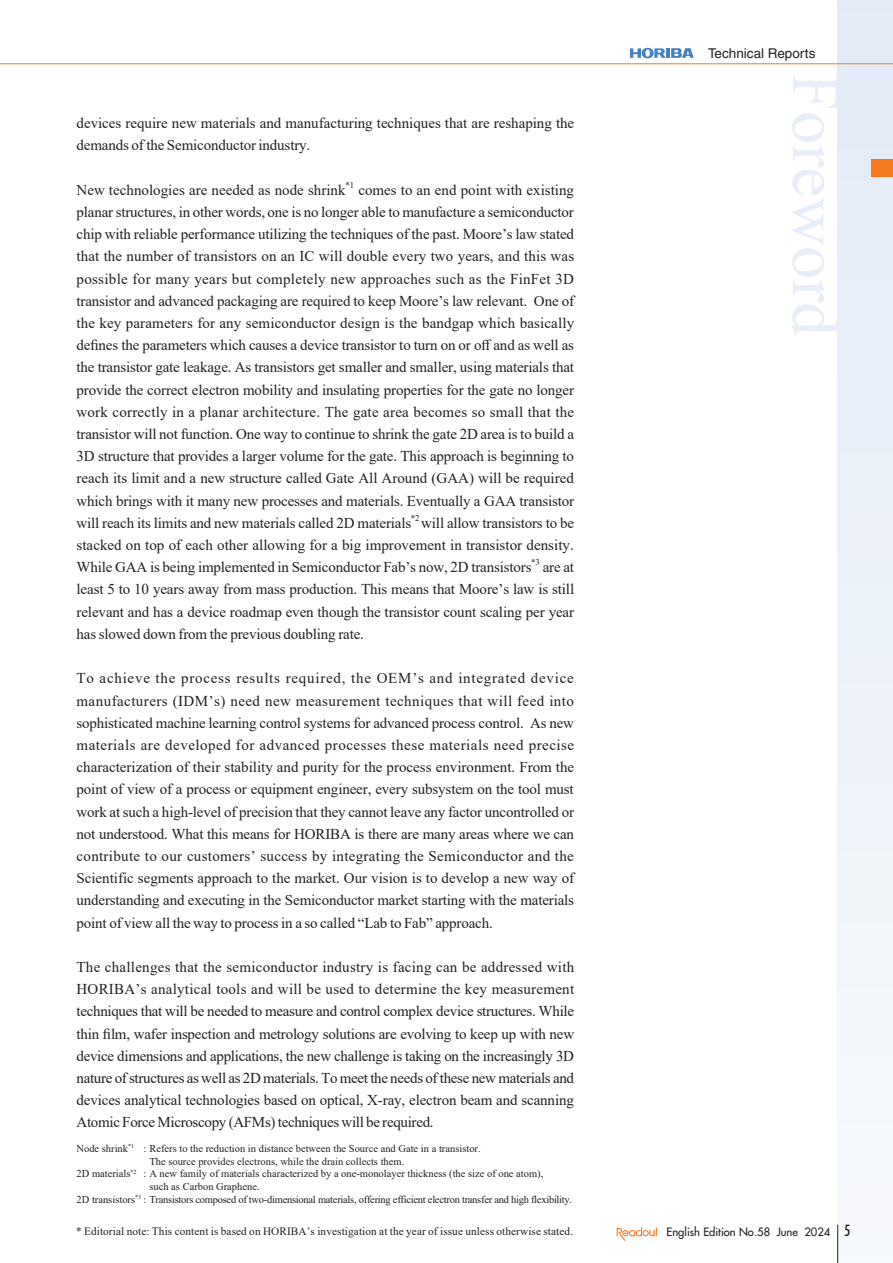
<style>
.page{position:relative;width:893px;height:1263px;background:#fff}
.page>*{position:absolute;margin:0;border:0;box-sizing:border-box;transform-origin:0 0}
.t1{font:67.5px "Times New Roman";color:#e8eef8}
.t2{font:15px/22.2px "Times New Roman";letter-spacing:-.01em;color:#231f20;text-align:justify}
.t3{font:13.5px "Helvetica LT Std";color:#231f20}
.t4{font:11.25px "Times New Roman";letter-spacing:.01em;color:#231f20}
.t5{font:500 11.25px "Futura Std";color:#231f20}
.t6{font:10.5px "Times New Roman";color:#231f20}
.t7{font:10.5px "Times New Roman";letter-spacing:-.025em;color:#231f20}
.t8{font:8.7px "Times New Roman";color:#231f20}
.s1{font-weight:400;font-stretch:condensed;font-size:15px}
</style>
<div class="page">
<div style="left:838px;top:0;width:55px;height:1263px;background:#ecf2f9"></div>
<hr style="left:0;top:63px;width:893px;height:1px;background:#f47921">
<svg style="left:630px;top:48px;width:64px;height:10px"></svg>
<hr style="left:837px;top:1225px;width:1px;height:38px;background:#231f20">
<svg style="left:617px;top:1227px;width:41px;height:14px"></svg>
<div style="left:872px;top:160px;width:21px;height:17px;background:#f47921"></div>
<p class="t2" style="left:77px;top:112px;width:499px">devices require new materials and manufacturing techniques that are reshaping the demands of the Semiconductor industry.</p>
<p class="t2" style="left:77px;top:178px;width:271px">New technologies are needed as node shrink</p>
<p class="t8" style="left:345px;top:179px;width:10px">*1</p>
<p class="t2" style="left:77px;top:178px;width:499px;text-indent:282px">comes to an end point with existing planar structures, in other words, one is no longer able to manufacture a semiconductor chip with reliable performance utilizing the techniques of the past. Moore’s law stated that the number of transistors on an IC will double every two years, and this was possible for many years but completely new approaches such as the FinFet 3D transistor and advanced packaging are required to keep Moore’s law relevant. One of the key parameters for any semiconductor design is the bandgap which basically defines the parameters which causes a device transistor to turn on or off and as well as the transistor gate leakage. As transistors get smaller and smaller, using materials that provide the correct electron mobility and insulating properties for the gate no longer work correctly in a planar architecture. The gate area becomes so small that the transistor will not function. One way to continue to shrink the gate 2D area is to build a 3D structure that provides a larger volume for the gate. This approach is beginning to reach its limit and a new structure called Gate All Around (GAA) will be required which brings with it many new processes and materials. Eventually a GAA transistor will reach its limits and new materials called 2D materials</p>
<p class="t8" style="left:411px;top:512px;width:10px">*2</p>
<p class="t2" style="left:77px;top:511px;width:499px;text-indent:345px">will allow transistors to be stacked on top of each other allowing for a big improvement in transistor density.<br>While GAA is being implemented in Semiconductor Fab’s now, 2D transistors</p>
<p class="t8" style="left:531px;top:556px;width:10px">*3</p>
<p class="t2" style="left:77px;top:556px;width:499px;text-indent:466px">are at least 5 to 10 years away from mass production. This means that Moore’s law is still relevant and has a device roadmap even though the transistor count scaling per year has slowed down from the previous doubling rate.</p>
<p class="t2" style="left:77px;top:667px;width:499px">To achieve the process results required, the OEM’s and integrated device manufacturers (IDM’s) need new measurement techniques that will feed into sophisticated machine learning control systems for advanced process control. As new materials are developed for advanced processes these materials need precise characterization of their stability and purity for the process environment. From the point of view of a process or equipment engineer, every subsystem on the tool must work at such a high-level of precision that they cannot leave any factor uncontrolled or not understood. What this means for HORIBA is there are many areas where we can contribute to our customers’ success by integrating the Semiconductor and the Scientific segments approach to the market. Our vision is to develop a new way of understanding and executing in the Semiconductor market starting with the materials point of view all the way to process in a so called “Lab to Fab” approach.</p>
<p class="t2" style="left:77px;top:955px;width:499px">The challenges that the semiconductor industry is facing can be addressed with HORIBA’s analytical tools and will be used to determine the key measurement techniques that will be needed to measure and control complex device structures. While thin film, wafer inspection and metrology solutions are evolving to keep up with new device dimensions and applications, the new challenge is taking on the increasingly 3D nature of structures as well as 2D materials. To meet the needs of these new materials and devices analytical technologies based on optical, X-ray, electron beam and scanning Atomic Force Microscopy (AFMs) techniques will be required.</p>
<p class="t6" style="left:77px;top:1141px;width:59px">Node shrink<sup>*1</sup></p>
<p class="t6" style="left:77px;top:1166px;width:62px">2D materials<sup>*2</sup></p>
<p class="t7" style="left:77px;top:1192px;width:497px">2D transistors<sup>*3</sup> : Transistors composed of two-dimensional materials, offering efficient electron transfer and high flexibility.</p>
<p class="t6" style="left:144px;top:1141px;width:339px">: Refers to the reduction in distance between the Source and Gate in a transistor.</p>
<p class="t6" style="left:144px;top:1166px;width:401px">: A new family of materials characterized by a one-monolayer thickness (the size of one atom),</p>
<p class="t6" style="left:149px;top:1154px;width:256px">The source provides electrons, while the drain collects them.</p>
<p class="t6" style="left:149px;top:1179px;width:112px">such as Carbon Graphene.</p>
<p class="t4" style="left:76px;top:1223px;width:499px">* Editorial note: This content is based on HORIBA’s investigation at the year of issue unless otherwise stated.</p>
<p class="t3" style="left:708px;top:45px;width:109px">Technical Reports</p>
<h1 class="t1" style="left:863px;top:73px;width:264px;rotate:90deg">Foreword</h1>
<p class="t5" style="left:666px;top:1225px;width:185px">English Edition No.58 June 2024 <span class="s1">5</span></p>
</div>
